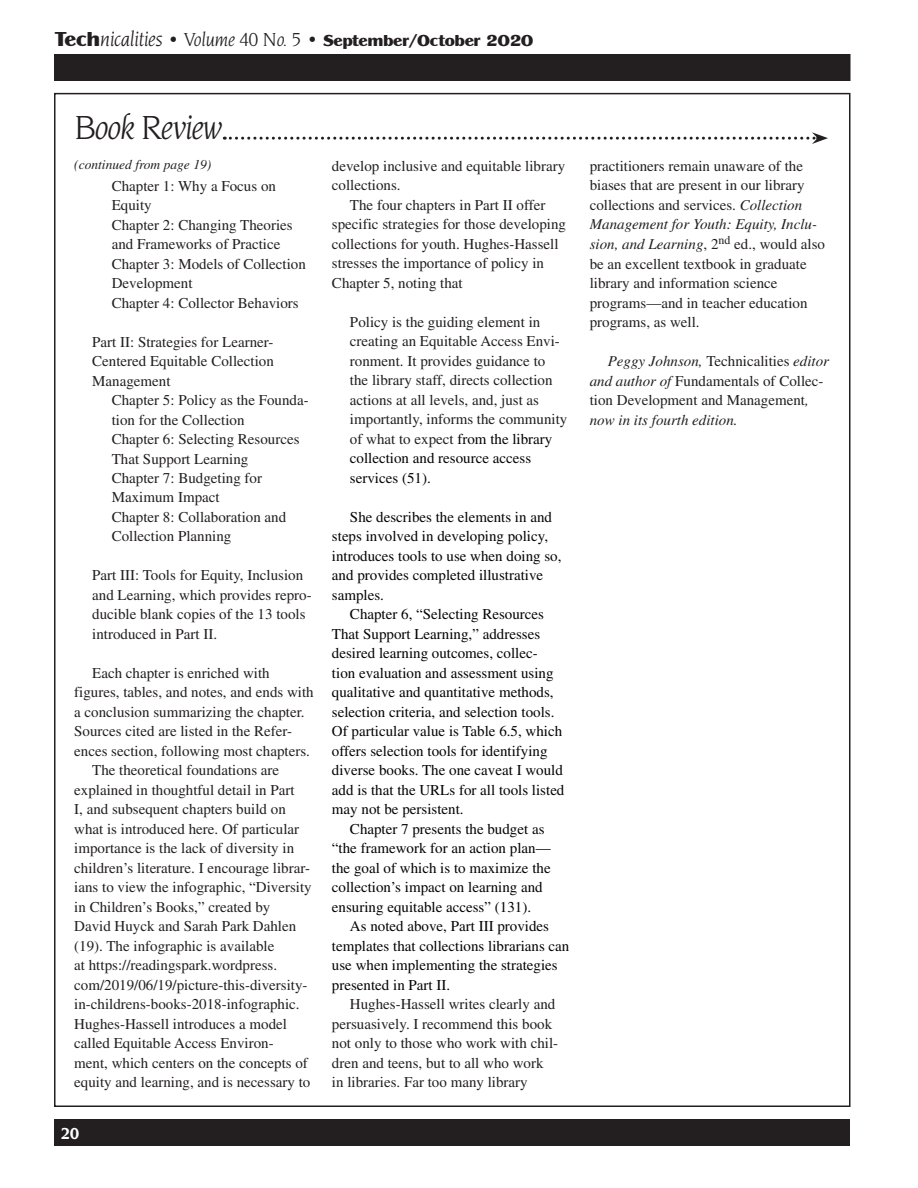
<style>
.page{position:relative;width:918px;height:1188px;background:#fff}
.page>*{position:absolute;margin:0;border:0;box-sizing:border-box;transform-origin:0 0}
.t1{font:34.5px "Novarese Book Italic DTC";letter-spacing:-.04em;color:#231f20}
.t2{font:16.5px "Panache Black DTC";letter-spacing:-.025em;color:#231f20}
.t3{font:16.5px "Novarese Bold DTC";color:#fff}
.t4{font:15px/19.5px "Times";color:#231f20}
.t5{font:15px/19.5px "Times";color:#040503}
.t6{font:italic 13.5px "Times";color:#231f20}
.s1{font-size:21px}
.s2{font-family:"Novarese Book Italic DTC";font-size:21px}
.s3{font-family:"Novarese Book Italic DTC";font-size:19.5px}
.s4{color:#040503}
.s5{font-style:italic}
</style>
<div class="page">
<div style="left:54px;top:54px;width:797px;height:27px;background:#231f20"></div>
<div style="left:54px;top:1119px;width:796px;height:27px;background:#231f20"></div>
<svg style="left:224px;top:132px;width:604px;height:12px"></svg>
<p class="t2" style="left:54px;top:29px;width:481px"><span class="s1">Tech</span><span class="s2">nicalities</span> <span class="s3">• Volume 40 No. 5 •</span> September/October 2020</p>
<h1 class="t1" style="left:74px;top:108px;width:149px">Book Review</h1>
<p class="t6" style="left:74px;top:157px;width:139px">(continued from page 19)</p>
<p class="t4" style="left:112px;top:176px;width:196px">Chapter 1: Why a Focus on<br>Equity<br>Chapter 2: Changing Theories and Frameworks of Practice<br>Chapter 3: Models of Collection<br>Development<br>Chapter 4: Collector Behaviors</p>
<p class="t4" style="left:92px;top:332px;width:183px;text-align:justify">Part II: Strategies for Learner-Centered Equitable Collection Management</p>
<p class="t4" style="left:112px;top:390px;width:199px">Chapter 5: Policy as the Founda&shy;tion for the Collection<br>Chapter 6: Selecting Resources<br>That Support Learning<br>Chapter 7: Budgeting for<br>Maximum Impact<br>Chapter 8: Collaboration and<br>Collection Planning</p>
<p class="t4" style="left:92px;top:566px;width:221px">Part III: Tools for Equity, Inclusion and Learning, which provides repro&shy;ducible blank copies of the 13 tools introduced in Part II.</p>
<p class="t4" style="left:92px;top:663px;width:179px">Each chapter is enriched with</p>
<p class="t4" style="left:74px;top:683px;width:241px">figures, tables, and notes, and ends with</p>
<p class="t4" style="left:74px;top:702px;width:232px">a conclusion summarizing the chapter.</p>
<p class="t4" style="left:74px;top:722px;width:219px">Sources cited are listed in the Refer-</p>
<p class="t4" style="left:74px;top:741px;width:237px">ences section, following most chapters.</p>
<p class="t4" style="left:92px;top:761px;width:189px">The theoretical foundations are</p>
<p class="t4" style="left:74px;top:780px;width:222px">explained in thoughtful detail in Part</p>
<p class="t4" style="left:74px;top:800px;width:213px">I, and subsequent chapters build on</p>
<p class="t4" style="left:74px;top:819px;width:226px">what is introduced here. Of particular</p>
<p class="t4" style="left:74px;top:839px;width:221px">importance is the lack of diversity in</p>
<p class="t4" style="left:74px;top:858px;width:237px">children’s literature. I encourage librar-</p>
<p class="t4" style="left:74px;top:878px;width:239px">ians to view the infographic, “Diversity</p>
<p class="t4" style="left:74px;top:897px;width:198px">in Children’s Books,” created by</p>
<p class="t4" style="left:74px;top:917px;width:224px">David Huyck and Sarah Park Dahlen</p>
<p class="t4" style="left:74px;top:936px;width:202px">(19). The infographic is available</p>
<p class="t4" style="left:74px;top:956px;width:204px">at https://readingspark.wordpress.</p>
<p class="t4" style="left:74px;top:975px;width:235px">com/2019/06/19/picture-this-diversity-</p>
<p class="t4" style="left:74px;top:995px;width:227px">in-childrens-books-2018-infographic.</p>
<p class="t4" style="left:74px;top:1014px;width:214px">Hughes-Hassell introduces a model</p>
<p class="t4" style="left:74px;top:1034px;width:201px">called Equitable Access Environ-</p>
<p class="t4" style="left:74px;top:1053px;width:235px">ment, which centers on the concepts of</p>
<p class="t4" style="left:74px;top:1073px;width:238px">equity and learning, and is necessary to</p>
<p class="t3" style="left:61px;top:1124px;width:20px">20</p>
<p class="t4" style="left:332px;top:156px;width:235px">develop inclusive and equitable library collections.</p>
<p class="t4" style="left:332px;top:195px;width:236px;text-indent:18px">The four chapters in Part II offer specific strategies for those developing collections for youth. Hughes-Hassell stresses the importance of policy in Chapter 5, noting that</p>
<p class="t4" style="left:350px;top:312px;width:219px">Policy is the guiding element in creating an Equitable Access Envi&shy;ronment. It provides guidance to the library staff, directs collection actions at all levels, and, just as importantly, informs the community of what to expect <span class="s4">from the library collection and resource access services (51).</span></p>
<p class="t5" style="left:332px;top:507px;width:231px;text-indent:18px">She describes the elements in and steps involved in developing policy, introduces tools to use when doing so, and provides completed illustrative samples.</p>
<p class="t5" style="left:332px;top:605px;width:234px;text-indent:18px">Chapter 6, “Selecting Resources That Support Learning,” addresses desired learning outcomes, collec&shy;tion evaluation and assessment using qualitative and quantitative methods, selection criteria, and selection tools.<br>Of particular value is Table 6.5, which offers selection tools for identifying diverse books. The one caveat I would add is that the URLs for all tools listed may not be persistent.</p>
<p class="t5" style="left:332px;top:819px;width:220px;text-indent:18px">Chapter 7 presents the budget as “the framework for an action plan— the goal of which is to maximize the collection’s impact on learning and ensuring equitable access” (131).</p>
<p class="t5" style="left:332px;top:917px;width:239px;text-indent:18px">As noted above, Part III provides templates that collections librarians can use when implementing the strategies presented in Part II.</p>
<p class="t4" style="left:332px;top:995px;width:228px;text-indent:18px">Hughes-Hassell writes clearly and persuasively. I recommend this book not only to those who work with chil&shy;dren and teens, but to all who work in libraries. Far too many library</p>
<p class="t4" style="left:590px;top:156px;width:237px">practitioners remain unaware of the biases that are present in our library collections and services. <span class="s5">Collection Management for Youth: Equity, Inclu&shy;sion, and Learning</span>, 2<sup>nd</sup> ed., would also be an excellent textbook in graduate library and information science programs—and in teacher education programs, as well.</p>
<p class="t4" style="left:590px;top:351px;width:241px;text-indent:18px"><span class="s5">Peggy Johnson,</span> Technicalities <span class="s5">editor and author of</span> Fundamentals of Collec&shy;tion Development and Management<span class="s5">, now in its fourth edition.</span></p>
</div>
